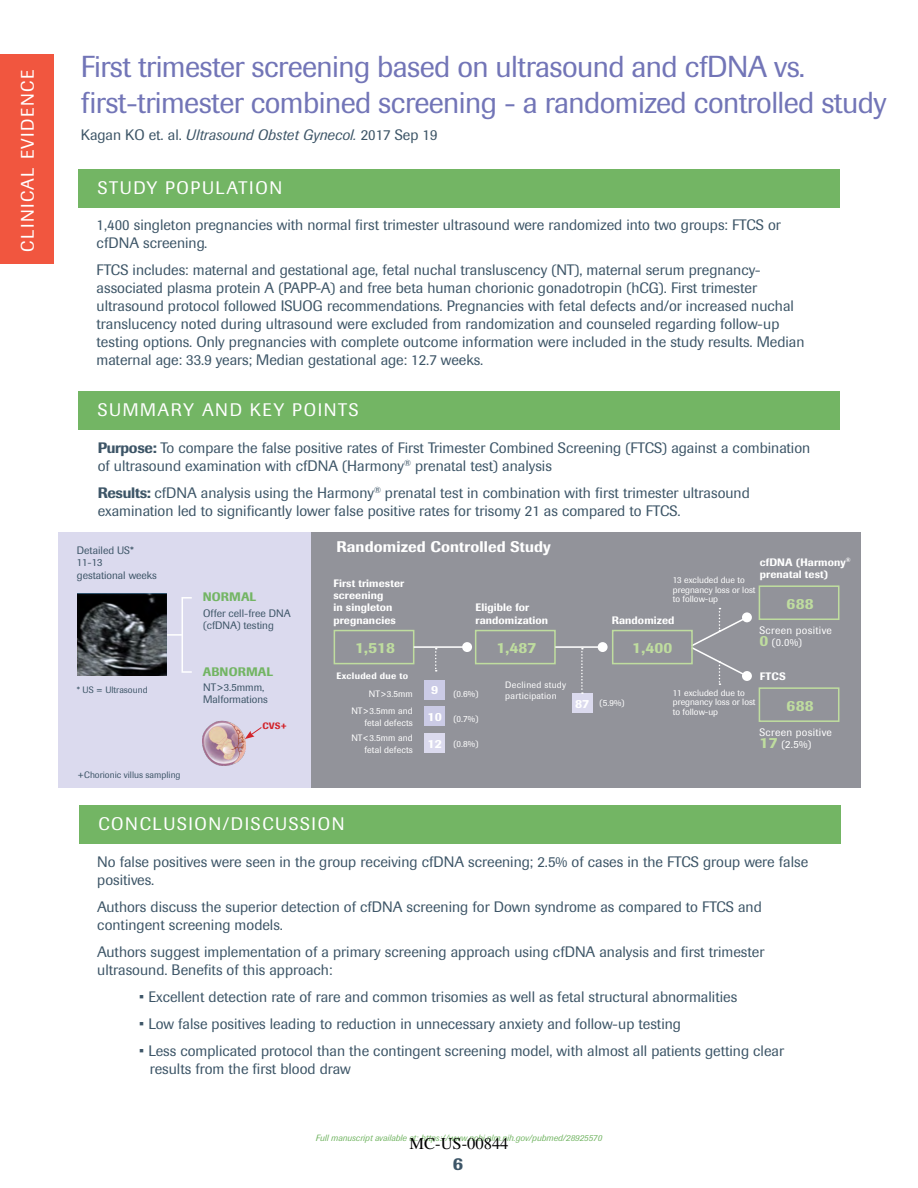
<style>
.page{position:relative;width:918px;height:1188px;background:#fff}
.page>*{position:absolute;margin:0;border:0;box-sizing:border-box;transform-origin:0 0}
.t1{font:30px/36px "Imago";letter-spacing:-.02em;color:#7275b7}
.t2{font:18px "Imago";letter-spacing:.09em;color:#fff}
.t3{font:500 18px "Imago";color:#3d5567}
.t4{font:16.5px "Free Serif";color:#000}
.t5{font:500 15.3px "Imago";letter-spacing:.01em;color:#fff}
.t6{font:500 15.3px "Imago";letter-spacing:.01em;color:#bfdd9f}
.t7{font:15px/18px "Imago";color:#3d5567}
.t8{font:italic 15px "Imago";color:#3d5567}
.t9{font:500 12.3px "Imago";letter-spacing:.01em;color:#73b564}
.t10{font:500 12.3px/26.8px "Imago";color:#fff}
.t11{font:500 10.65px/12.3px "Imago";letter-spacing:.01em;color:#fff}
.t12{font:10.65px/12.3px "Imago";color:#3d5567}
.t13{font:10.65px/12.3px "Imago";letter-spacing:.03em;color:#fff}
.t14{font:9.15px/17.4px "Imago";letter-spacing:.01em;color:#fff;text-align:right}
.t15{font:9.15px "Imago";color:#3d5567}
.t16{font:9.15px/10.6px "Imago";letter-spacing:.03em;color:#fff}
.t17{font:500 9.15px "Imago";letter-spacing:.03em;color:#fff}
.t18{font:500 9.15px "Imago";color:#d2232a}
.t19{font:9px/9.8px "Imago";color:#fff}
.t20{font:italic 9px "Imago";color:#73b564}
.s1{font-style:normal}
.s2{font-weight:500}
.s3{font-weight:500;font-size:15.3px;color:#bfdd9f}
</style>
<div class="page">
<div style="left:0;top:54px;width:54px;height:209px;background:#f1563f"></div>
<div style="left:79px;top:169px;width:761px;height:39px;background:#73b564"></div>
<div style="left:79px;top:391px;width:761px;height:39px;background:#73b564"></div>
<div style="left:58px;top:532px;width:803px;height:255px;background:#dbdaee"></div>
<div style="left:311px;top:532px;width:550px;height:255px;background:#92939a"></div>
<div style="left:759px;top:585px;width:80px;height:35px;border:2px solid #bfdd9f"></div>
<div style="left:424px;top:680px;width:21px;height:19px;background:#cbcbe6"></div>
<div style="left:424px;top:707px;width:21px;height:19px;background:#cbcbe6"></div>
<div style="left:424px;top:733px;width:21px;height:20px;background:#dbdaee"></div>
<div style="left:572px;top:693px;width:21px;height:20px;background:#dbdaee"></div>
<img style="left:202px;top:721px;width:43px;height:45px">
<svg style="left:245px;top:727px;width:17px;height:12px"></svg>
<div style="left:182px;top:597px;width:11px;height:76px;border:2px solid #fff"></div>
<svg style="left:167px;top:634px;width:16px;height:2px"></svg>
<img style="left:77px;top:594px;width:90px;height:82px">
<div style="left:334px;top:630px;width:80px;height:34px;border:2px solid #bfdd9f"></div>
<div style="left:475px;top:630px;width:81px;height:34px;border:2px solid #bfdd9f"></div>
<div style="left:759px;top:687px;width:80px;height:35px;border:2px solid #bfdd9f"></div>
<hr style="left:414px;top:646px;width:50px;height:2px;background:#fff">
<hr style="left:555px;top:646px;width:51px;height:2px;background:#fff">
<div style="left:462px;top:642px;width:10px;height:10px;background:#fff;border-radius:50%"></div>
<div style="left:598px;top:642px;width:10px;height:10px;background:#fff;border-radius:50%"></div>
<svg style="left:742px;top:612px;width:10px;height:10px"></svg>
<div style="left:742px;top:671px;width:10px;height:10px;background:#fff;border-radius:50%"></div>
<svg style="left:435px;top:648px;width:2px;height:24px"></svg>
<svg style="left:690px;top:608px;width:59px;height:77px"></svg>
<svg style="left:581px;top:648px;width:2px;height:46px"></svg>
<div style="left:612px;top:630px;width:81px;height:34px;border:2px solid #bfdd9f"></div>
<div style="left:79px;top:805px;width:762px;height:38px;background:#73b564"></div>
<p class="t2" style="left:16px;top:252px;width:184px;rotate:-90deg">CLINICAL EVIDENCE</p>
<h1 class="t1" style="left:81px;top:49px;width:807px">First trimester screening based on ultrasound and cfDNA vs. first-trimester combined screening - a randomized controlled study</h1>
<p class="t8" style="left:81px;top:125px;width:358px"><span class="s1">Kagan KO et. al.</span> Ultrasound Obstet Gynecol. <span class="s1">2017 Sep 19</span></p>
<p class="t2" style="left:98px;top:176px;width:186px">STUDY POPULATION</p>
<p class="t7" style="left:97px;top:216px;width:686px">1,400 singleton pregnancies with normal first trimester ultrasound were randomized into two groups: FTCS or cfDNA screening.</p>
<p class="t7" style="left:97px;top:261px;width:709px">FTCS includes: maternal and gestational age, fetal nuchal transluscency (NT), maternal serum pregnancy&shy;associated plasma protein A (PAPP-A) and free beta human chorionic gonadotropin (hCG). First trimester ultrasound protocol followed ISUOG recommendations. Pregnancies with fetal defects and/or increased nuchal translucency noted during ultrasound were excluded from randomization and counseled regarding follow-up testing options. Only pregnancies with complete outcome information were included in the study results. Median maternal age: 33.9 years; Median gestational age: 12.7 weeks.</p>
<p class="t2" style="left:98px;top:398px;width:262px">SUMMARY AND KEY POINTS</p>
<p class="t7" style="left:98px;top:439px;width:714px"><span class="s2">Purpose:</span> To compare the false positive rates of First Trimester Combined Screening (FTCS) against a combination of ultrasound examination with cfDNA (Harmony<sup>®</sup> prenatal test) analysis</p>
<p class="t7" style="left:98px;top:484px;width:654px"><span class="s2">Results:</span> cfDNA analysis using the Harmony<sup>®</sup> prenatal test in combination with first trimester ultrasound examination led to significantly lower false positive rates for trisomy 21 as compared to FTCS.</p>
<p class="t12" style="left:77px;top:544px;width:81px">Detailed US*<br>11-13<br>gestational weeks</p>
<p class="t15" style="left:77px;top:683px;width:72px">* US = Ultrasound</p>
<p class="t9" style="left:203px;top:589px;width:55px">NORMAL</p>
<p class="t12" style="left:203px;top:607px;width:89px">Offer cell-free DNA (cfDNA) testing</p>
<p class="t9" style="left:203px;top:663px;width:72px">ABNORMAL</p>
<p class="t12" style="left:203px;top:681px;width:66px">NT&gt;3.5mmm,<br>Malformations</p>
<p class="t18" style="left:262px;top:719px;width:26px">CVS+</p>
<p class="t5" style="left:337px;top:537px;width:216px">Randomized Controlled Study</p>
<p class="t11" style="left:334px;top:577px;width:72px">First trimester screening<br>in singleton pregnancies</p>
<p class="t11" style="left:760px;top:556px;width:92px">cfDNA (Harmony<sup>® </sup>prenatal test)</p>
<p class="t19" style="left:673px;top:575px;width:84px">13 excluded due to pregnancy loss or lost to follow-up</p>
<p class="t11" style="left:476px;top:601px;width:55px">Eligible for</p>
<p class="t6" style="left:787px;top:593px;width:29px">688</p>
<p class="t11" style="left:476px;top:614px;width:74px">randomization</p>
<p class="t11" style="left:612px;top:614px;width:64px">Randomized</p>
<p class="t13" style="left:759px;top:624px;width:74px">Screen positive<br><span class="s3">0</span> (0.0%)</p>
<p class="t6" style="left:355px;top:638px;width:42px">1,518</p>
<p class="t6" style="left:496px;top:638px;width:42px">1,487</p>
<p class="t10" style="left:431px;top:676px;width:9px">9</p>
<p class="t10" style="left:427px;top:703px;width:16px">10<br>12</p>
<p class="t6" style="left:632px;top:638px;width:42px">1,400</p>
<p class="t17" style="left:337px;top:670px;width:73px">Excluded due to</p>
<p class="t11" style="left:760px;top:671px;width:27px">FTCS</p>
<p class="t16" style="left:505px;top:680px;width:62px">Declined study participation</p>
<p class="t19" style="left:673px;top:687px;width:84px">11 excluded due to pregnancy loss or lost to follow-up</p>
<p class="t14" style="left:351px;top:685px;width:63px">NT&gt;3.5mm<br>NT&gt;3.5mm and</p>
<p class="t14" style="left:351px;top:716px;width:63px;line-height:14.4px">fetal defects<br>NT&lt;3.5mm and</p>
<p class="t14" style="left:364px;top:741px;width:50px">fetal defects</p>
<p class="t14" style="left:453px;top:685px;width:26px">(0.6%)</p>
<p class="t14" style="left:453px;top:710px;width:26px">(0.7%)</p>
<p class="t14" style="left:453px;top:735px;width:26px">(0.8%)</p>
<p class="t10" style="left:575px;top:690px;width:16px">87</p>
<p class="t14" style="left:600px;top:694px;width:26px">(5.9%)</p>
<p class="t6" style="left:787px;top:695px;width:29px">688</p>
<p class="t13" style="left:759px;top:726px;width:74px">Screen positive<br><span class="s3">17</span> (2.5%)</p>
<p class="t15" style="left:78px;top:769px;width:105px">+Chorionic villus sampling</p>
<p class="t2" style="left:98px;top:812px;width:248px">CONCLUSION/DISCUSSION</p>
<p class="t7" style="left:97px;top:852px;width:712px">No false positives were seen in the group receiving cfDNA screening; 2.5% of cases in the FTCS group were false positives.</p>
<p class="t7" style="left:97px;top:897px;width:666px">Authors discuss the superior detection of cfDNA screening for Down syndrome as compared to FTCS and contingent screening models.</p>
<p class="t7" style="left:97px;top:942px;width:669px">Authors suggest implementation of a primary screening approach using cfDNA analysis and first trimester ultrasound. Benefits of this approach:</p>
<p class="t7" style="left:139px;top:987px;width:599px">• Excellent detection rate of rare and common trisomies as well as fetal structural abnormalities</p>
<p class="t7" style="left:139px;top:1014px;width:543px">• Low false positives leading to reduction in unnecessary anxiety and follow-up testing</p>
<p class="t7" style="left:150px;top:1041px;width:636px;text-indent:-10px">• Less complicated protocol than the contingent screening model, with almost all patients getting clear results from the first blood draw</p>
<p class="t20" style="left:316px;top:1132px;width:288px">Full manuscript available at: https://www.ncbi.nlm.nih.gov/pubmed/28925570</p>
<p class="t4" style="left:410px;top:1136px;width:100px">MC-US-00844</p>
<p class="t3" style="left:453px;top:1152px;width:12px">6</p>
</div>
